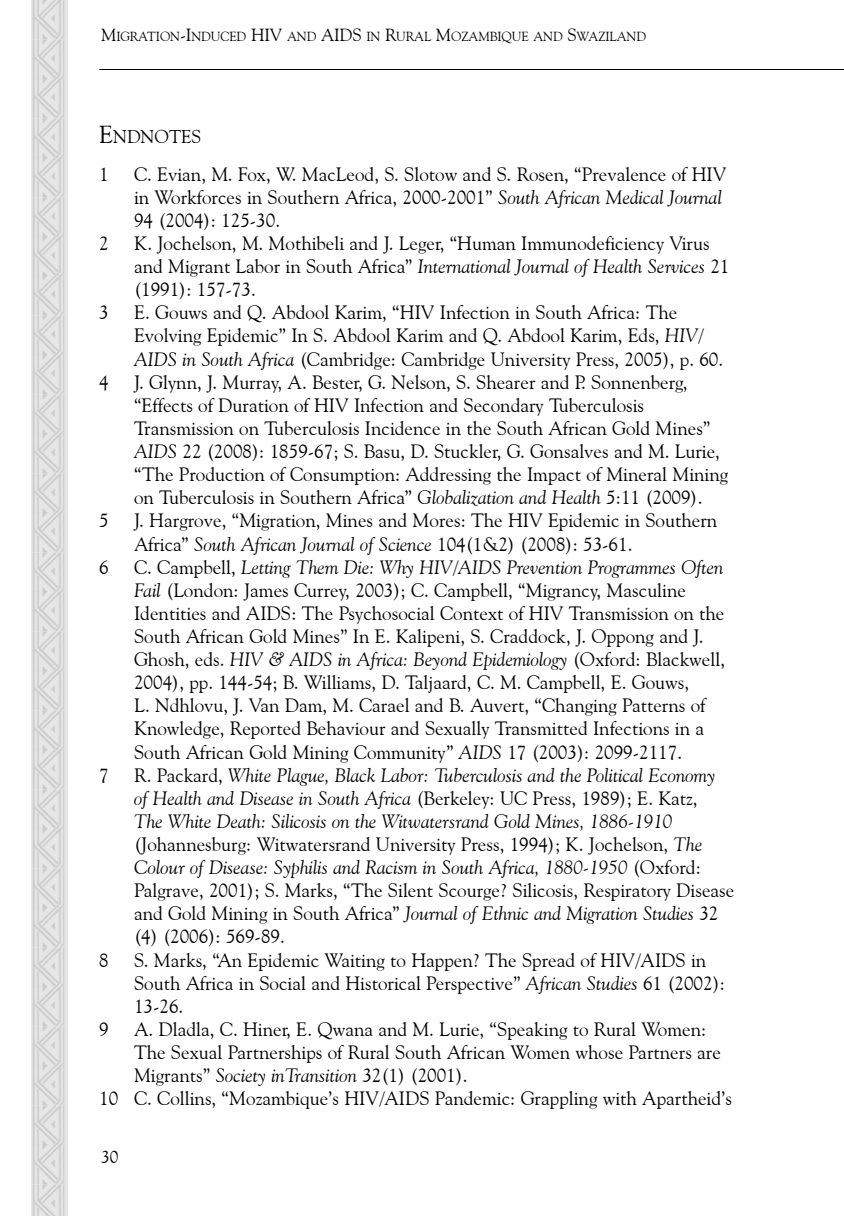
<style>
.page{position:relative;width:844px;height:1216px;background:#fff}
.page>*{position:absolute;margin:0;border:0;box-sizing:border-box;transform-origin:0 0}
.t1{font:31.5px "Afrika Borders";color:#ccc}
.t2{font:19.25px/23.1px "Goudy Old Style BT";color:#000}
.t3{font:italic 19.25px/23.1px "Goudy Old Style BT";color:#000}
.t4{font:18.38px "Goudy Old Style BT";color:#000}
.t5{font:17.5px "Goudy Old Style BT";color:#000}
.t6{font:13.12px "Goudy Old Style BT";letter-spacing:-.005em;color:#000}
.s1{font-size:17.5px}
.s2{font-size:24.5px}
.s3{font-style:italic}
.s4{font-style:normal}
</style>
<div class="page">
<hr style="left:99px;top:69px;width:744px;height:1px;background:#000">
<div style="left:31px;top:0;width:36px;height:1215px;background:#e6e6e6"></div>
<h1 class="t1" style="left:35px;top:1223px;width:1225px;rotate:-90deg">kkkkkkkkkkkkkkkkkkkkkkkkkkkkkkk</h1>
<p class="t6" style="left:101px;top:29px;width:546px"><span class="s1">M</span>IGRATION<span class="s1">-I</span>NDUCED <span class="s1">HIV</span> AND <span class="s1">AIDS</span> IN <span class="s1">R</span>URAL <span class="s1">M</span>OZAMBIQUE AND <span class="s1">S</span>WAZILAND</p>
<p class="t4" style="left:99px;top:125px;width:102px"><span class="s2">E</span>NDNOTES</p>
<p class="t2" style="left:99px;top:162px;width:11px">1</p>
<p class="t2" style="left:134px;top:162px;width:593px">C. Evian, M. Fox, W. MacLeod, S. Slotow and S. Rosen, “Prevalence of HIV in Workforces in Southern Africa, 2000-2001” <span class="s3">South African Medical Journal<br></span>94 (2004): 125-30.</p>
<p class="t2" style="left:99px;top:231px;width:11px">2</p>
<p class="t2" style="left:134px;top:231px;width:596px">K. Jochelson, M. Mothibeli and J. Leger, “Human Immunodeficiency Virus and Migrant Labor in South Africa” <span class="s3">International Journal of Health Services</span> 21 (1991): 157-73.</p>
<p class="t2" style="left:99px;top:301px;width:11px">3</p>
<p class="t2" style="left:134px;top:301px;width:590px">E. Gouws and Q. Abdool Karim, “HIV Infection in South Africa: The<br>Evolving Epidemic” In S. Abdool Karim and Q. Abdool Karim, Eds, <span class="s3">HIV/<br>AIDS in South Africa</span> (Cambridge: Cambridge University Press, 2005), p. 60.</p>
<p class="t2" style="left:99px;top:370px;width:11px">4</p>
<p class="t2" style="left:134px;top:370px;width:595px">J. Glynn, J. Murray, A. Bester, G. Nelson, S. Shearer and P. Sonnenberg, “Effects of Duration of HIV Infection and Secondary Tuberculosis Transmission on Tuberculosis Incidence in the South African Gold Mines” <span class="s3">AIDS</span> 22 (2008): 1859-67; S. Basu, D. Stuckler, G. Gonsalves and M. Lurie, “The Production of Consumption: Addressing the Impact of Mineral Mining on Tuberculosis in Southern Africa” <span class="s3">Globalization and Health</span> 5:11 (2009).</p>
<p class="t2" style="left:99px;top:509px;width:11px">5</p>
<p class="t2" style="left:134px;top:509px;width:584px">J. Hargrove, “Migration, Mines and Mores: The HIV Epidemic in Southern<br>Africa” <span class="s3">South African Journal of Science</span> 104(1&amp;2) (2008): 53-61.</p>
<p class="t2" style="left:99px;top:555px;width:11px">6</p>
<p class="t2" style="left:134px;top:555px;width:592px">C. Campbell, <span class="s3">Letting Them Die: Why HIV/AIDS Prevention Programmes Often Fail</span> (London: James Currey, 2003); C. Campbell, “Migrancy, Masculine Identities and AIDS: The Psychosocial Context of HIV Transmission on the South African Gold Mines” In E. Kalipeni, S. Craddock, J. Oppong and J.<br>Ghosh, eds. <span class="s3">HIV &amp; AIDS in Africa: Beyond Epidemiology</span> (Oxford: Blackwell, 2004), pp. 144-54; B. Williams, D. Taljaard, C. M. Campbell, E. Gouws,<br>L. Ndhlovu, J. Van Dam, M. Carael and B. Auvert, “Changing Patterns of Knowledge, Reported Behaviour and Sexually Transmitted Infections in a South African Gold Mining Community” <span class="s3">AIDS</span> 17 (2003): 2099-2117.</p>
<p class="t2" style="left:99px;top:763px;width:11px">7</p>
<p class="t3" style="left:134px;top:763px;width:601px"><span class="s4">R. Packard,</span> White Plague, Black Labor: Tuberculosis and the Political Economy<br>of Health and Disease in South Africa <span class="s4">(Berkeley: UC Press, 1989); E. Katz,<br></span>The White Death: Silicosis on the Witwatersrand Gold Mines, 1886-1910 <span class="s4">(Johannesburg: Witwatersrand University Press, 1994); K. Jochelson,</span> The Colour of Disease: Syphilis and Racism in South Africa, 1880-1950 <span class="s4">(Oxford:<br>Palgrave, 2001); S. Marks, “The Silent Scourge? Silicosis, Respiratory Disease and Gold Mining in South Africa”</span> Journal of Ethnic and Migration Studies <span class="s4">32 (4) (2006): 569-89.</span></p>
<p class="t2" style="left:99px;top:947px;width:11px">8</p>
<p class="t2" style="left:134px;top:947px;width:592px">S. Marks, “An Epidemic Waiting to Happen? The Spread of HIV/AIDS in<br>South Africa in Social and Historical Perspective” <span class="s3">African Studies</span> 61 (2002):<br>13-26.</p>
<p class="t2" style="left:99px;top:1017px;width:11px">9</p>
<p class="t2" style="left:134px;top:1017px;width:573px">A. Dladla, C. Hiner, E. Qwana and M. Lurie, “Speaking to Rural Women:</p>
<p class="t2" style="left:134px;top:1040px;width:588px">The Sexual Partnerships of Rural South African Women whose Partners are</p>
<p class="t2" style="left:134px;top:1063px;width:335px">Migrants” <span class="s3">Society inTransition</span> 32(1) (2001).</p>
<p class="t2" style="left:99px;top:1086px;width:634px">10 C. Collins, “Mozambique’s HIV/AIDS Pandemic: Grappling with Apartheid’s</p>
<p class="t5" style="left:101px;top:1145px;width:19px">30</p>
</div>
